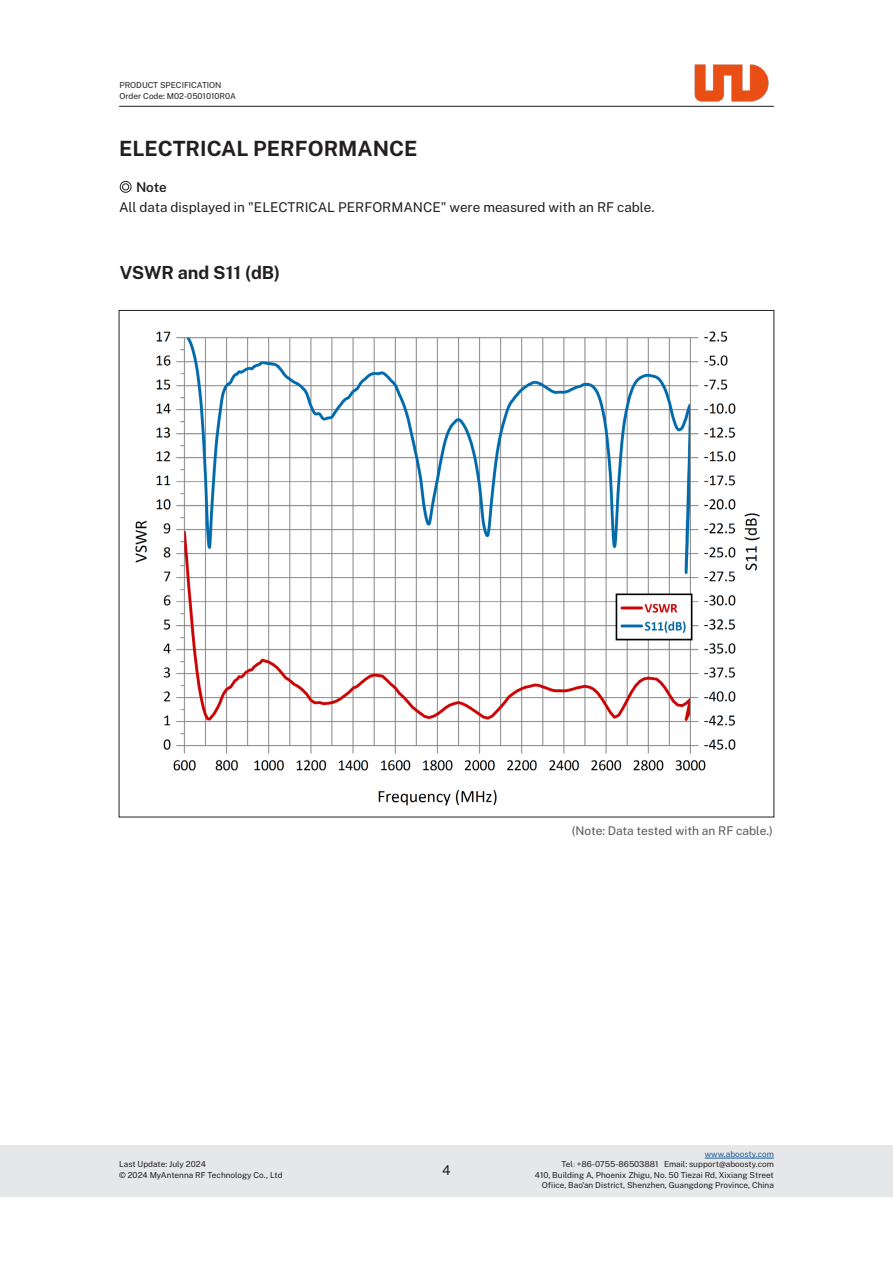
<style>
.page{position:relative;width:893px;height:1263px;background:#fff}
.page>*{position:absolute;margin:0;border:0;box-sizing:border-box;transform-origin:0 0}
.一级标题{font:700 21px "Public Sans";color:#231f20}
.二级标题{font:700 18px "Public Sans";color:#231f20}
.正文样式{font:13.5px "Public Sans";color:#231f20}
.正文样式-2{font:600 13.5px "Public Sans";color:#231f20}
.正文样式-3{font:12px "Public Sans";letter-spacing:-.005em;color:#57585a}
.t1{font:8.25px/10.5px "Public Sans";color:#231f20}
.s1{color:#175d9e}
.s2{font-family:"Adobe Song Std";font-weight:300}
</style>
<div class="page">
<img style="left:689px;top:64px;width:85px;height:42px">
<div style="left:0;top:1145px;width:893px;height:52px;background:#e6e7e9"></div>
<hr style="left:705px;top:1158px;width:69px;height:1px;background:#175d9e">
<hr style="left:119px;top:106px;width:655px;height:1px;background:#231f20">
<svg style="left:120px;top:181px;width:11px;height:11px"></svg>
<div style="left:120px;top:181px;width:11px;height:12px;border:1px solid #231f20;border-radius:50%"></div>
<svg style="left:123px;top:184px;width:6px;height:6px"></svg>
<div style="left:122px;top:183px;width:7px;height:7px;border:1px solid #231f20;border-radius:50%"></div>
<img style="left:135px;top:331px;width:625px;height:475px">
<p class="t1" style="left:119px;top:79px;width:118px">PRODUCT SPECIFICATION<br>Order Code: M02-0501010R0A</p>
<p class="一级标题" style="left:119px;top:133px;width:300px">ELECTRICAL PERFORMANCE</p>
<p class="正文样式-2" style="left:136px;top:177px;width:32px">Note</p>
<p class="正文样式" style="left:119px;top:197px;width:535px">All data displayed in "ELECTRICAL PERFORMANCE" were measured with an RF cable.</p>
<p class="二级标题" style="left:120px;top:259px;width:162px">VSWR and S11 (dB)</p>
<p class="正文样式-3" style="left:572px;top:822px;width:203px">(Note: Data tested with an RF cable.)</p>
<p class="t1" style="left:119px;top:1158px;width:165px">Last Update: July 2024<br>© 2024 MyAntenna RF Technology Co., Ltd</p>
<p class="t1" style="left:535px;top:1148px;width:241px;text-align:right"><span class="s1">www.aboosty.com<br></span>Tel<span class="s2">:</span> +86-0755-86503881 Email: support@aboosty.com<br>410, Building A, Phoenix Zhigu, No. 50 Tiezai Rd, Xixiang Street Ofiice, Bao'an District, Shenzhen, Guangdong Province, China</p>
<h3 class="正文样式" style="left:442px;top:1160px;width:10px">4</h3>
</div>
